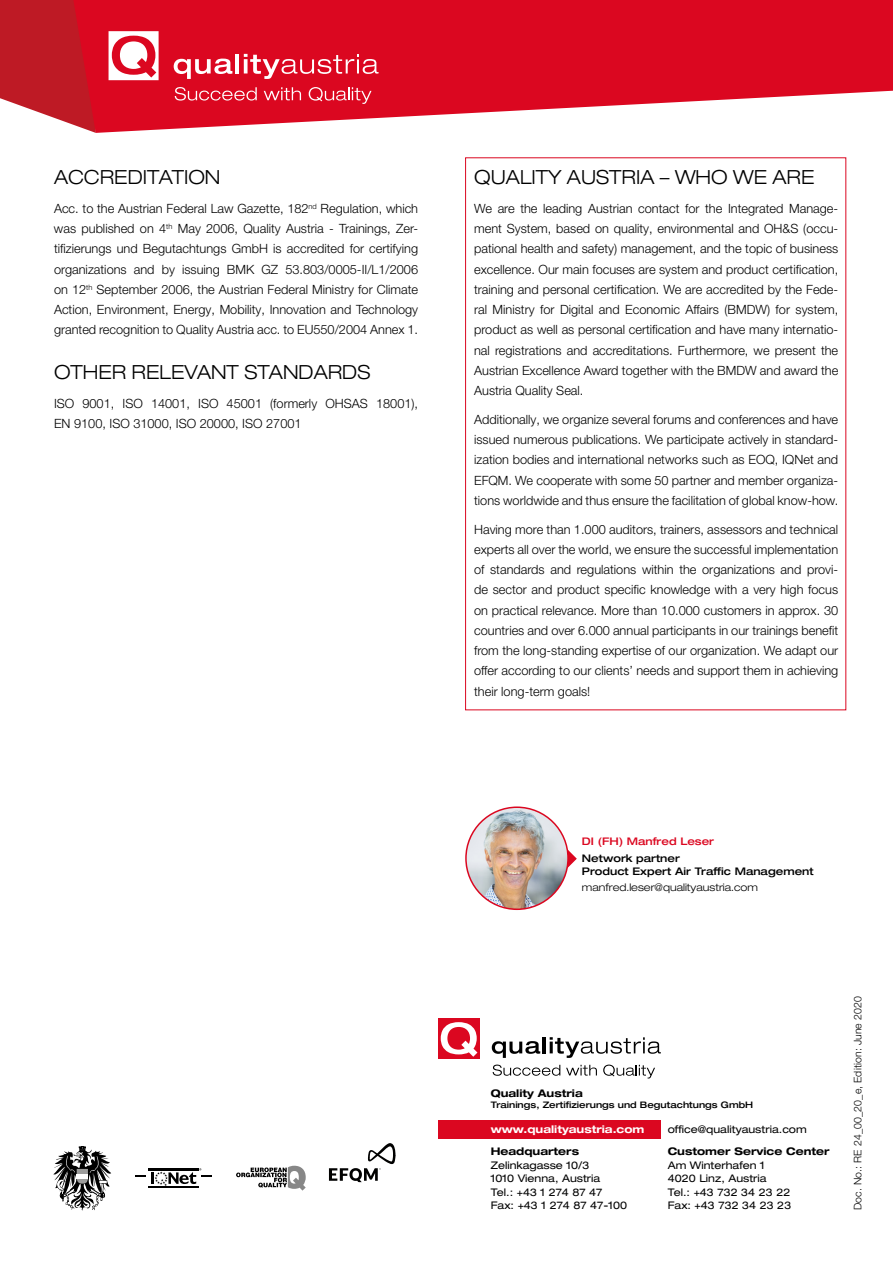
<style>
.page{position:relative;width:893px;height:1263px;background:#fff}
.page>*{position:absolute;margin:0;border:0;box-sizing:border-box;transform-origin:0 0}
.t1{font:300 expanded 19.5px "Helvetica Neue LT Pro";color:#000}
.t2{font:300 12.75px/20.2px "Helvetica Neue LT Pro";color:#000;text-align:justify}
.t3{font:expanded 10.5px/13.5px "Helvetica Neue LT Pro";color:#000}
.t4{font:700 expanded 10.5px "Helvetica Neue LT Pro";color:#000}
.t5{font:500 expanded 10.5px/12.6px "Helvetica Neue LT Pro";color:#000}
.t6{font:300 10.5px "Helvetica Neue LT Pro";letter-spacing:.01em;color:#000}
.t7{font:300 expanded 10.5px "Helvetica Neue LT Pro";color:#000}
.t8{font:700 expanded 10.5px "Helvetica Neue LT Pro";color:#fff}
.t9{font:500 expanded 10.5px "Helvetica Neue LT Pro";color:#db0720}
.t10{font:500 expanded 9px "Helvetica Neue LT Pro";color:#000}
</style>
<div class="page">
<svg style="left:0;top:0;width:71px;height:124px;background:#c4313b"></svg>
<svg style="left:71px;top:0;width:822px;height:133px;fill:#db0720"></svg>
<svg style="left:174px;top:59px;width:58px;height:20px"></svg>
<hr style="left:235px;top:54px;width:4px;height:19px;background:#fff">
<svg style="left:244px;top:54px;width:135px;height:25px;background:#e23e51"></svg>
<svg style="left:109px;top:31px;width:50px;height:49px"></svg>
<svg style="left:175px;top:87px;width:82px;height:14px"></svg>
<svg style="left:264px;top:87px;width:37px;height:13px"></svg>
<svg style="left:309px;top:87px;width:62px;height:17px"></svg>
<div style="left:438px;top:1120px;width:223px;height:19px;background:#db0720"></div>
<svg style="left:53px;top:1146px;width:58px;height:64px"></svg>
<hr style="left:77px;top:1174px;width:11px;height:4px;background:#fff">
<svg style="left:236px;top:1166px;width:70px;height:24px"></svg>
<hr style="left:148px;top:1186px;width:51px;height:2px;background:#000">
<hr style="left:148px;top:1168px;width:51px;height:2px;background:#000">
<svg style="left:135px;top:1175px;width:10px;height:2px"></svg>
<svg style="left:151px;top:1168px;width:60px;height:18px"></svg>
<svg style="left:329px;top:1143px;width:67px;height:39px"></svg>
<svg style="left:492px;top:1041px;width:48px;height:17px"></svg>
<hr style="left:543px;top:1037px;width:3px;height:16px;background:#000">
<svg style="left:550px;top:1037px;width:111px;height:21px"></svg>
<div style="left:438px;top:1018px;width:41px;height:41px;background:#db0720"></div>
<svg style="left:441px;top:1022px;width:36px;height:35px"></svg>
<svg style="left:493px;top:1064px;width:67px;height:12px"></svg>
<svg style="left:566px;top:1065px;width:31px;height:10px"></svg>
<svg style="left:603px;top:1064px;width:52px;height:14px"></svg>
<svg style="left:568px;top:850px;width:9px;height:18px"></svg>
<img style="left:466px;top:807px;width:102px;height:102px;border-radius:50px">
<div style="left:465px;top:806px;width:104px;height:104px;border:2px solid #db0720;border-radius:50%"></div>
<h1 class="t1" style="left:54px;top:165px;width:168px">ACCREDITATION</h1>
<p class="t2" style="left:54px;top:198px;width:366px">Acc. to the Austrian Federal Law Gazette, 182<sup>nd</sup> Regulation, which was published on 4<sup>th</sup> May 2006, Quality Austria - Trainings, Zer&shy;tifizierungs und Begutachtungs GmbH is accredited for certifying organizations and by issuing BMK GZ 53.803/0005-II/L1/2006 on 12<sup>th</sup> September 2006, the Austrian Federal Ministry for Climate Action, Environment, Energy, Mobility, Innovation and Technology granted recognition to Quality Austria acc. to EU550/2004 Annex 1.</p>
<h1 class="t1" style="left:54px;top:360px;width:318px">OTHER RELEVANT STANDARDS</h1>
<p class="t2" style="left:54px;top:393px;width:366px">ISO 9001, ISO 14001, ISO 45001 (formerly OHSAS 18001),<br>EN 9100, ISO 31000, ISO 20000, ISO 27001</p>
<h1 class="t1" style="left:474px;top:165px;width:342px">QUALITY AUSTRIA – WHO WE ARE</h1>
<p class="t2" style="left:474px;top:198px;width:366px">We are the leading Austrian contact for the Integrated Manage&shy;ment System, based on quality, environmental and OH&amp;S (occu&shy;pational health and safety) management, and the topic of business excellence. Our main focuses are system and product certification, training and personal certification. We are accredited by the Fede&shy;ral Ministry for Digital and Economic Affairs (BMDW) for system, product as well as personal certification and have many internatio&shy;nal registrations and accreditations. Furthermore, we present the Austrian Excellence Award together with the BMDW and award the Austria Quality Seal.</p>
<p class="t2" style="left:474px;top:409px;width:366px">Additionally, we organize several forums and conferences and have issued numerous publications. We participate actively in standard&shy;ization bodies and international networks such as EOQ, IQNet and EFQM. We cooperate with some 50 partner and member organiza&shy;tions worldwide and thus ensure the facilitation of global know-how.</p>
<p class="t2" style="left:474px;top:519px;width:366px">Having more than 1.000 auditors, trainers, assessors and technical experts all over the world, we ensure the successful implementation of standards and regulations within the organizations and provi&shy;de sector and product specific knowledge with a very high focus on practical relevance. More than 10.000 customers in approx. 30 countries and over 6.000 annual participants in our trainings benefit from the long-standing expertise of our organization. We adapt our offer according to our clients’ needs and support them in achieving their long-term goals!</p>
<p class="t9" style="left:582px;top:835px;width:134px">DI (FH) Manfred Leser</p>
<p class="t5" style="left:582px;top:852px;width:233px">Network partner<br>Product Expert Air Traffic Management</p>
<p class="t7" style="left:582px;top:881px;width:178px">manfred.leser@qualityaustria.com</p>
<p class="t4" style="left:491px;top:1087px;width:93px">Quality Austria</p>
<p class="t10" style="left:491px;top:1099px;width:264px">Trainings, Zertifizierungs und Begutachtungs GmbH</p>
<p class="t8" style="left:491px;top:1122px;width:155px">www.qualityaustria.com</p>
<p class="t3" style="left:668px;top:1122px;width:141px">office@qualityaustria.com</p>
<p class="t4" style="left:491px;top:1145px;width:90px">Headquarters</p>
<p class="t3" style="left:491px;top:1158px;width:138px">Zelinkagasse 10/3<br>1010 Vienna, Austria<br>Tel.: +43 1 274 87 47<br>Fax: +43 1 274 87 47-100</p>
<p class="t4" style="left:668px;top:1145px;width:163px">Customer Service Center</p>
<p class="t3" style="left:668px;top:1158px;width:125px">Am Winterhafen 1<br>4020 Linz, Austria<br>Tel.: +43 732 34 23 22<br>Fax: +43 732 34 23 23</p>
<p class="t6" style="left:851px;top:1210px;width:215px;rotate:-90deg">Doc. No.: RE 24_00_20_e, Edition: June 2020</p>
</div>
